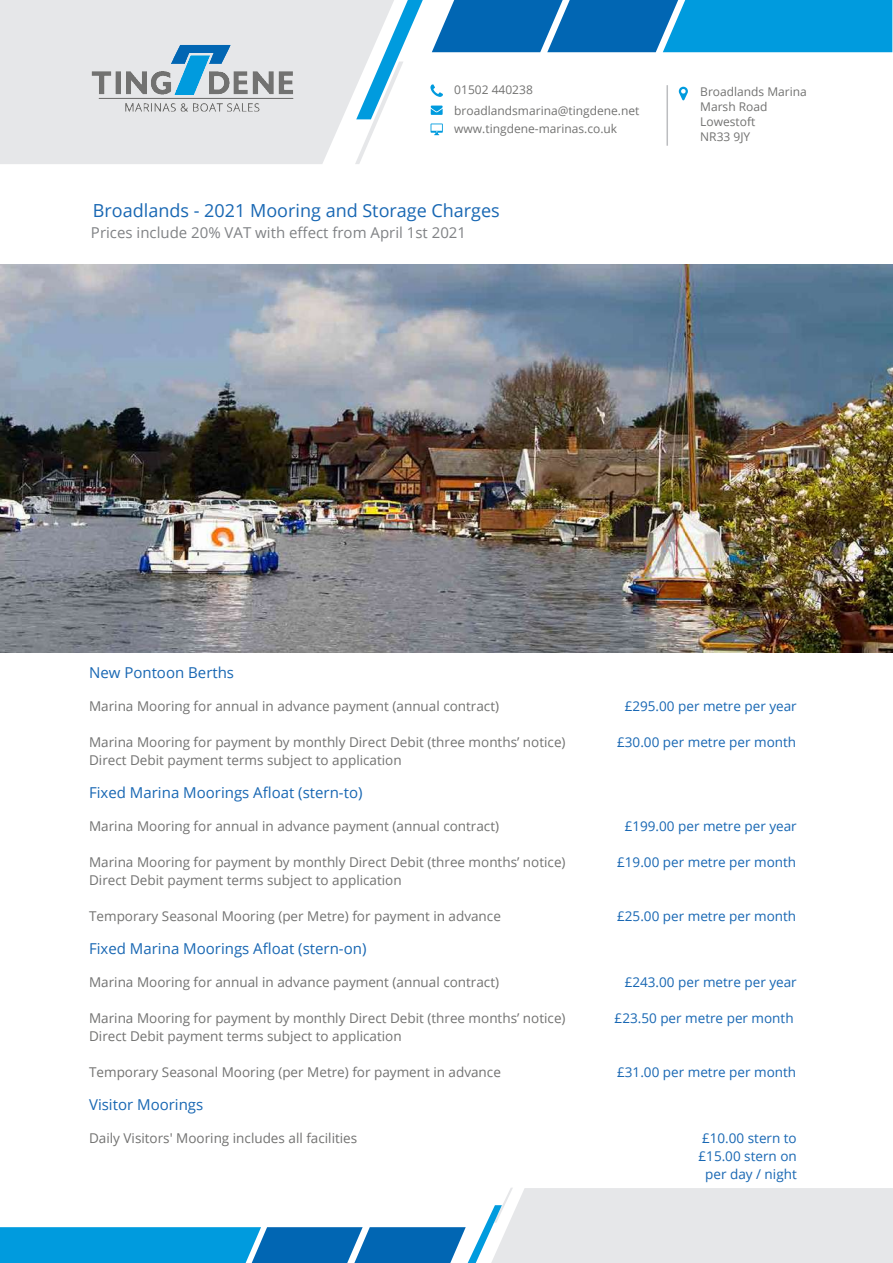
<style>
.page{position:relative;width:893px;height:1263px;background:#fff}
.page>*{position:absolute;margin:0;border:0;box-sizing:border-box;transform-origin:0 0}
.t1{font:18px "Open Sans";color:#1867b3}
.t2{font:15px "Open Sans";color:#1867b3}
.t3{font:15px "Open Sans";color:#808285}
.t4{font:13.5px "Open Sans";color:#727271}
.t5{font:13.5px/18px "Open Sans";color:#1867b3;text-align:center}
.t6{font:12px/15px "Open Sans";color:#727271}
</style>
<div class="page">
<svg style="left:0;top:1188px;width:893px;height:75px"></svg>
<svg style="left:419px;top:0;width:465px;height:146px"></svg>
<img style="left:0;top:0;width:419px;height:164px">
<img style="left:884px;top:0;width:9px;height:53px">
<img style="left:0;top:265px;width:893px;height:387px">
<p class="t6" style="left:454px;top:79px;width:187px;line-height:20.9px">01502 440238 broadlandsmarina@tingdene.net</p>
<p class="t6" style="left:454px;top:121px;width:164px">www.tingdene-marinas.co.uk</p>
<h1 class="t1" style="left:93px;top:198px;width:408px">Broadlands - 2021 Mooring and Storage Charges</h1>
<p class="t3" style="left:91px;top:222px;width:377px">Prices include 20% VAT with effect from April 1st 2021</p>
<p class="t6" style="left:700px;top:83px;width:108px">Broadlands Marina<br>Marsh Road<br>Lowestoft<br>NR33 9JY</p>
<p class="t2" style="left:89px;top:662px;width:147px">New Pontoon Berths</p>
<p class="t4" style="left:89px;top:697px;width:412px">Marina Mooring for annual in advance payment (annual contract)</p>
<p class="t5" style="left:625px;top:697px;width:174px">£295.00 per metre per year</p>
<p class="t4" style="left:89px;top:733px;width:478px">Marina Mooring for payment by monthly Direct Debit (three months’ notice)</p>
<p class="t5" style="left:617px;top:733px;width:180px">£30.00 per metre per month</p>
<p class="t4" style="left:89px;top:751px;width:314px">Direct Debit payment terms subject to application</p>
<p class="t2" style="left:89px;top:782px;width:275px">Fixed Marina Moorings Afloat (stern-to)</p>
<p class="t4" style="left:89px;top:817px;width:412px">Marina Mooring for annual in advance payment (annual contract)</p>
<p class="t5" style="left:625px;top:817px;width:174px">£199.00 per metre per year</p>
<p class="t4" style="left:89px;top:853px;width:478px">Marina Mooring for payment by monthly Direct Debit (three months’ notice)</p>
<p class="t5" style="left:617px;top:853px;width:180px">£19.00 per metre per month</p>
<p class="t4" style="left:89px;top:871px;width:314px">Direct Debit payment terms subject to application</p>
<p class="t4" style="left:89px;top:907px;width:413px">Temporary Seasonal Mooring (per Metre) for payment in advance</p>
<p class="t5" style="left:617px;top:907px;width:180px">£25.00 per metre per month</p>
<p class="t2" style="left:89px;top:938px;width:279px">Fixed Marina Moorings Afloat (stern-on)</p>
<p class="t4" style="left:89px;top:973px;width:412px">Marina Mooring for annual in advance payment (annual contract)</p>
<p class="t5" style="left:625px;top:973px;width:174px">£243.00 per metre per year</p>
<p class="t4" style="left:89px;top:1009px;width:478px">Marina Mooring for payment by monthly Direct Debit (three months’ notice)</p>
<p class="t5" style="left:615px;top:1009px;width:180px">£23.50 per metre per month</p>
<p class="t4" style="left:89px;top:1027px;width:314px">Direct Debit payment terms subject to application</p>
<p class="t4" style="left:89px;top:1063px;width:413px">Temporary Seasonal Mooring (per Metre) for payment in advance</p>
<p class="t5" style="left:617px;top:1063px;width:180px">£31.00 per metre per month</p>
<p class="t2" style="left:89px;top:1094px;width:116px">Visitor Moorings</p>
<p class="t4" style="left:89px;top:1129px;width:270px">Daily Visitors' Mooring includes all facilities</p>
<p class="t5" style="left:699px;top:1129px;width:100px">£10.00 stern to £15.00 stern on per day / night</p>
</div>
